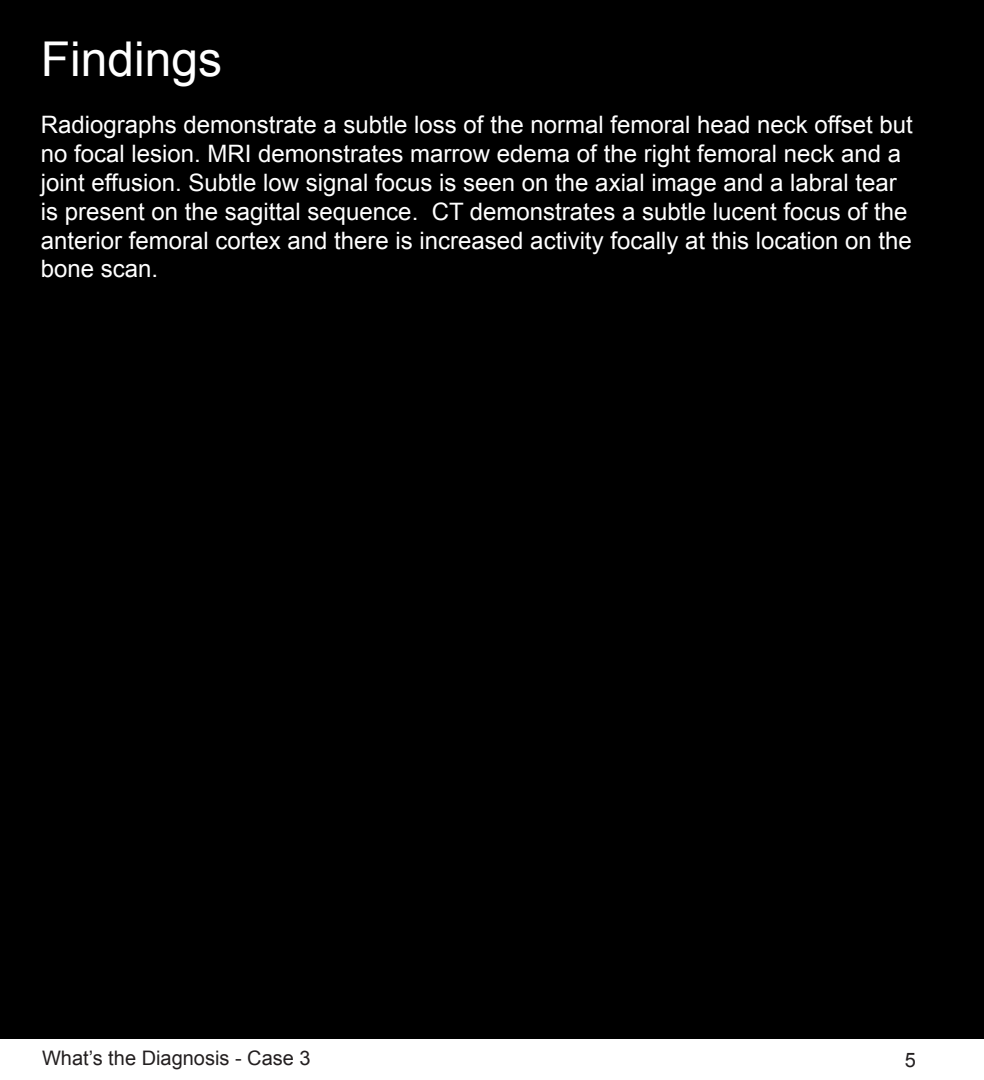
<style>
.page{position:relative;width:984px;height:1080px;background:#fff}
.page>*{position:absolute;margin:0;border:0;box-sizing:border-box;transform-origin:0 0}
.t1{font:48px "Arial";color:#fff}
.t2{font:24px/28.8px "Arial";color:#fff}
.t3{font:20px "Arial";color:#231f20}
</style>
<div class="page">
<div style="left:0;top:0;width:984px;height:1039px;background:#000"></div>
<h1 class="t1" style="left:41px;top:27px;width:183px">Findings</h1>
<p class="t2" style="left:41px;top:111px;width:874px">Radiographs demonstrate a subtle loss of the normal femoral head neck offset but no focal lesion. MRI demonstrates marrow edema of the right femoral neck and a joint effusion. Subtle low signal focus is seen on the axial image and a labral tear is present on the sagittal sequence. CT demonstrates a subtle lucent focus of the anterior femoral cortex and there is increased activity focally at this location on the bone scan.</p>
<p class="t3" style="left:42px;top:1045px;width:270px">What’s the Diagnosis - Case 3</p>
<p class="t3" style="left:905px;top:1047px;width:13px">5</p>
</div>
